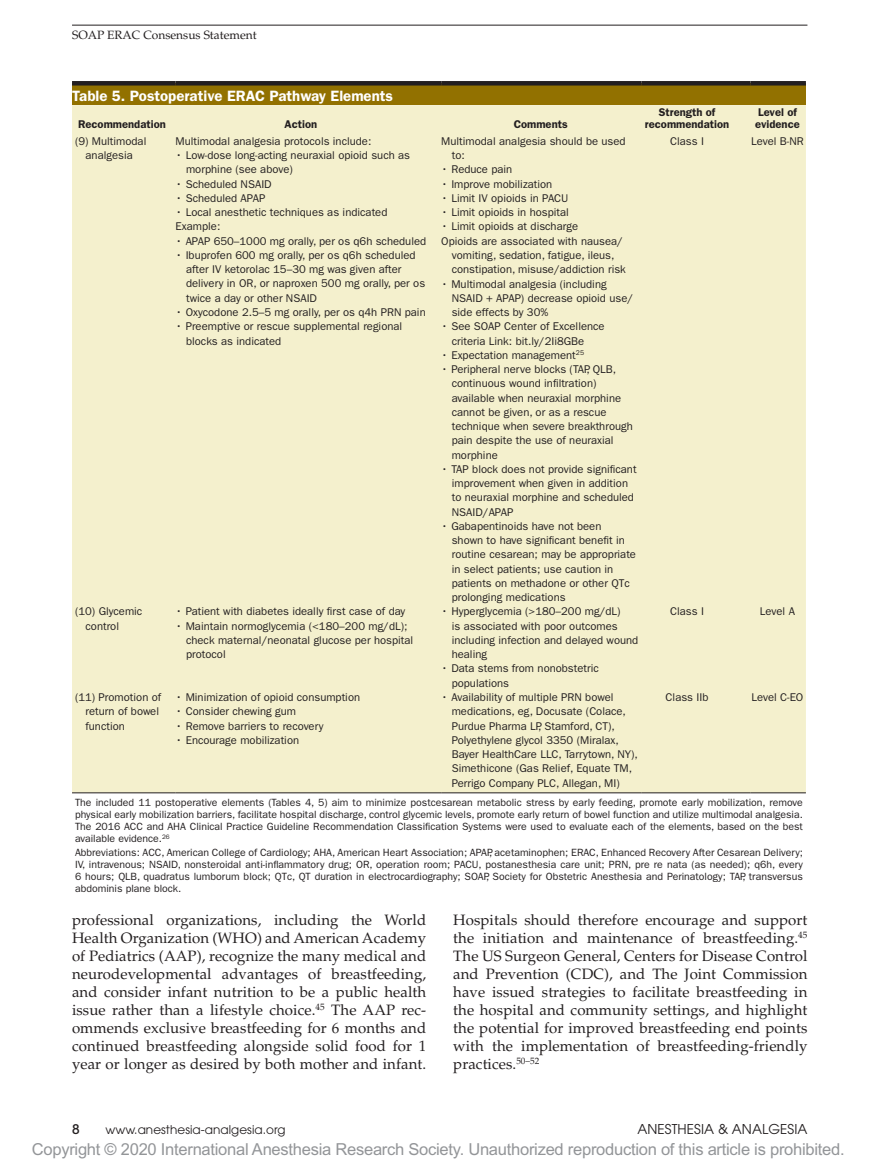
<style>
.page{position:relative;width:878px;height:1175px;background:#fff}
.page>*{position:absolute;margin:0;border:0;box-sizing:border-box;transform-origin:0 0}
.t1{font:16.5px "Arial MT Std";letter-spacing:-.015em;color:#939598}
.t2{font:15px/18px "Palatino LT Std";letter-spacing:.005em;color:#231f20;text-align:justify}
.t3{font:600 15px "ITC Franklin Gothic Std";color:#fff}
.t4{font:13.5px "Avant Garde";letter-spacing:.005em;color:#231f20}
.t5{font:500 condensed 13.5px "Avant Garde";color:#231f20}
.t6{font:12px "Avant Garde";letter-spacing:.005em;color:#231f20}
.t7{font:12px "Palatino LT Std";color:#231f20}
.t8{font:11.25px/14.2px "ITC Franklin Gothic Std";color:#231f20}
.t9{font:600 11.25px/12.8px "ITC Franklin Gothic Std";color:#231f20;text-align:center}
.t10{font:10.5px/12px "ITC Franklin Gothic Std";color:#231f20;text-align:justify}
</style>
<div class="page">
<hr style="left:72px;top:25px;width:735px;height:1px;background:#231f20">
<div style="left:72px;top:83px;width:733px;height:22px;background:#927100"></div>
<div style="left:72px;top:105px;width:733px;height:687px;background:#f4f0cd"></div>
<div style="left:72px;top:81px;width:104px;height:5px;background:#231f20"></div>
<div style="left:176px;top:81px;width:265px;height:5px;background:#231f20"></div>
<div style="left:441px;top:81px;width:200px;height:5px;background:#231f20"></div>
<div style="left:641px;top:81px;width:109px;height:5px;background:#231f20"></div>
<div style="left:750px;top:81px;width:55px;height:5px;background:#231f20"></div>
<hr style="left:72px;top:792px;width:104px;height:1px;background:#231f20">
<hr style="left:176px;top:792px;width:265px;height:1px;background:#231f20">
<hr style="left:441px;top:792px;width:200px;height:1px;background:#231f20">
<hr style="left:641px;top:792px;width:109px;height:1px;background:#231f20">
<hr style="left:750px;top:792px;width:55px;height:1px;background:#231f20">
<p class="t7" style="left:72px;top:28px;width:186px">SOAP ERAC Consensus Statement</p>
<h2 class="t3" style="left:72px;top:87px;width:322px">Table 5. Postoperative ERAC Pathway Elements</h2>
<p class="t9" style="left:78px;top:118px;width:89px">Recommendation</p>
<p class="t9" style="left:284px;top:118px;width:34px">Action</p>
<p class="t9" style="left:513px;top:118px;width:55px">Comments</p>
<p class="t9" style="left:645px;top:105px;width:86px">Strength of recommendation</p>
<p class="t9" style="left:755px;top:105px;width:46px;text-align:left">Level of evidence</p>
<p class="t8" style="left:75px;top:134px;width:73px;text-align:center">(9) Multimodal analgesia</p>
<p class="t8" style="left:175px;top:134px;width:197px">Multimodal analgesia protocols include:</p>
<p class="t8" style="left:186px;top:148px;width:225px;text-indent:-10px">• Low-dose long-acting neuraxial opioid such as morphine (see above)</p>
<p class="t8" style="left:175px;top:177px;width:98px">• Scheduled NSAID</p>
<p class="t8" style="left:175px;top:191px;width:91px">• Scheduled APAP</p>
<p class="t8" style="left:175px;top:205px;width:213px">• Local anesthetic techniques as indicated</p>
<p class="t8" style="left:451px;top:134px;width:175px;text-indent:-10px">Multimodal analgesia should be used to:</p>
<p class="t8" style="left:670px;top:134px;width:35px">Class I</p>
<p class="t8" style="left:751px;top:134px;width:54px">Level B-NR</p>
<p class="t8" style="left:441px;top:162px;width:73px">• Reduce pain</p>
<p class="t8" style="left:441px;top:177px;width:112px">• Improve mobilization</p>
<p class="t8" style="left:441px;top:191px;width:129px">• Limit IV opioids in PACU</p>
<p class="t8" style="left:441px;top:205px;width:129px">• Limit opioids in hospital</p>
<p class="t8" style="left:175px;top:220px;width:46px">Example:</p>
<p class="t8" style="left:441px;top:220px;width:138px">• Limit opioids at discharge</p>
<p class="t8" style="left:175px;top:234px;width:252px">• APAP 650–1000 mg orally, per os q6h scheduled</p>
<p class="t8" style="left:186px;top:248px;width:241px;text-indent:-10px">• Ibuprofen 600 mg orally, per os q6h scheduled after IV ketorolac 15–30 mg was given after delivery in OR, or naproxen 500 mg orally, per os twice a day or other NSAID</p>
<p class="t8" style="left:175px;top:305px;width:252px">• Oxycodone 2.5–5 mg orally, per os q4h PRN pain</p>
<p class="t8" style="left:186px;top:319px;width:218px;text-indent:-10px">• Preemptive or rescue supplemental regional blocks as indicated</p>
<p class="t8" style="left:451px;top:234px;width:176px;text-indent:-10px">Opioids are associated with nausea/ vomiting, sedation, fatigue, ileus, constipation, misuse/addiction risk</p>
<p class="t8" style="left:451px;top:277px;width:183px;text-indent:-10px">• Multimodal analgesia (including<br>NSAID + APAP) decrease opioid use/ side effects by 30%</p>
<p class="t8" style="left:451px;top:319px;width:154px;text-indent:-10px">• See SOAP Center of Excellence criteria Link: bit.ly/2Ii8GBe</p>
<p class="t8" style="left:441px;top:348px;width:144px">• Expectation management<sup>25</sup></p>
<p class="t8" style="left:451px;top:362px;width:183px;text-indent:-10px">• Peripheral nerve blocks (TAP, QLB, continuous wound infiltration) available when neuraxial morphine cannot be given, or as a rescue technique when severe breakthrough pain despite the use of neuraxial morphine</p>
<p class="t8" style="left:451px;top:462px;width:186px;text-indent:-10px">• TAP block does not provide significant improvement when given in addition to neuraxial morphine and scheduled<br>NSAID/APAP</p>
<p class="t8" style="left:451px;top:519px;width:186px;text-indent:-10px">• Gabapentinoids have not been<br>shown to have significant benefit in routine cesarean; may be appropriate in select patients; use caution in patients on methadone or other QTc prolonging medications</p>
<p class="t8" style="left:85px;top:604px;width:58px;text-indent:-10px">(10) Glycemic control</p>
<p class="t8" style="left:175px;top:604px;width:231px">• Patient with diabetes ideally first case of day</p>
<p class="t8" style="left:451px;top:604px;width:188px;text-indent:-10px">• Hyperglycemia (&gt;180–200 mg/dL)<br>is associated with poor outcomes including infection and delayed wound healing</p>
<p class="t8" style="left:670px;top:604px;width:35px">Class I</p>
<p class="t8" style="left:760px;top:604px;width:36px">Level A</p>
<p class="t8" style="left:186px;top:619px;width:228px;text-indent:-10px">• Maintain normoglycemia (&lt;180–200 mg/dL); check maternal/neonatal glucose per hospital protocol</p>
<p class="t8" style="left:451px;top:661px;width:149px;text-indent:-10px">• Data stems from nonobstetric populations</p>
<p class="t8" style="left:85px;top:690px;width:77px;text-indent:-10px">(11) Promotion of return of bowel function</p>
<p class="t8" style="left:175px;top:690px;width:186px">• Minimization of opioid consumption</p>
<p class="t8" style="left:451px;top:690px;width:188px;text-indent:-10px">• Availability of multiple PRN bowel medications, eg, Docusate (Colace, Purdue Pharma LP, Stamford, CT), Polyethylene glycol 3350 (Miralax, Bayer HealthCare LLC, Tarrytown, NY), Simethicone (Gas Relief, Equate TM, Perrigo Company PLC, Allegan, MI)</p>
<p class="t8" style="left:665px;top:690px;width:44px">Class IIb</p>
<p class="t8" style="left:751px;top:690px;width:53px">Level C-EO</p>
<p class="t8" style="left:175px;top:704px;width:122px">• Consider chewing gum</p>
<p class="t8" style="left:175px;top:718px;width:149px">• Remove barriers to recovery</p>
<p class="t8" style="left:175px;top:733px;width:125px">• Encourage mobilization</p>
<p class="t10" style="left:75px;top:796px;width:729px">The included 11 postoperative elements (Tables 4, 5) aim to minimize postcesarean metabolic stress by early feeding, promote early mobilization, remove physical early mobilization barriers, facilitate hospital discharge, control glycemic levels, promote early return of bowel function and utilize multimodal analgesia.<br>The 2016 ACC and AHA Clinical Practice Guideline Recommendation Classification Systems were used to evaluate each of the elements, based on the best available evidence.<sup>26</sup></p>
<p class="t10" style="left:75px;top:846px;width:729px">Abbreviations: ACC, American College of Cardiology; AHA, American Heart Association; APAP, acetaminophen; ERAC, Enhanced Recovery After Cesarean Delivery; IV, intravenous; NSAID, nonsteroidal anti-inflammatory drug; OR, operation room; PACU, postanesthesia care unit; PRN, pre re nata (as needed); q6h, every 6 hours; QLB, quadratus lumborum block; QTc, QT duration in electrocardiography; SOAP, Society for Obstetric Anesthesia and Perinatology; TAP, transversus abdominis plane block.</p>
<p class="t2" style="left:72px;top:911px;width:356px">professional organizations, including the World Health Organization (WHO) and American Academy of Pediatrics (AAP), recognize the many medical and neurodevelopmental advantages of breastfeeding, and consider infant nutrition to be a public health issue rather than a lifestyle choice.<sup>45</sup> The AAP rec&shy;ommends exclusive breastfeeding for 6 months and continued breastfeeding alongside solid food for 1 year or longer as desired by both mother and infant.</p>
<p class="t2" style="left:453px;top:911px;width:356px">Hospitals should therefore encourage and support the initiation and maintenance of breastfeeding.<sup>45<br></sup>The US Surgeon General, Centers for Disease Control and Prevention (CDC), and The Joint Commission have issued strategies to facilitate breastfeeding in the hospital and community settings, and highlight the potential for improved breastfeeding end points with the implementation of breastfeeding-friendly practices.<sup>50–52</sup></p>
<p class="t5" style="left:72px;top:1121px;width:9px">8</p>
<p class="t6" style="left:105px;top:1123px;width:182px">www.anesthesia-analgesia.org</p>
<p class="t4" style="left:637px;top:1121px;width:164px">ANESTHESIA &amp; ANALGESIA</p>
<h1 class="t1" style="left:32px;top:1140px;width:814px">Copyright © 2020 International Anesthesia Research Society. Unauthorized reproduction of this article is prohibited.</h1>
</div>
